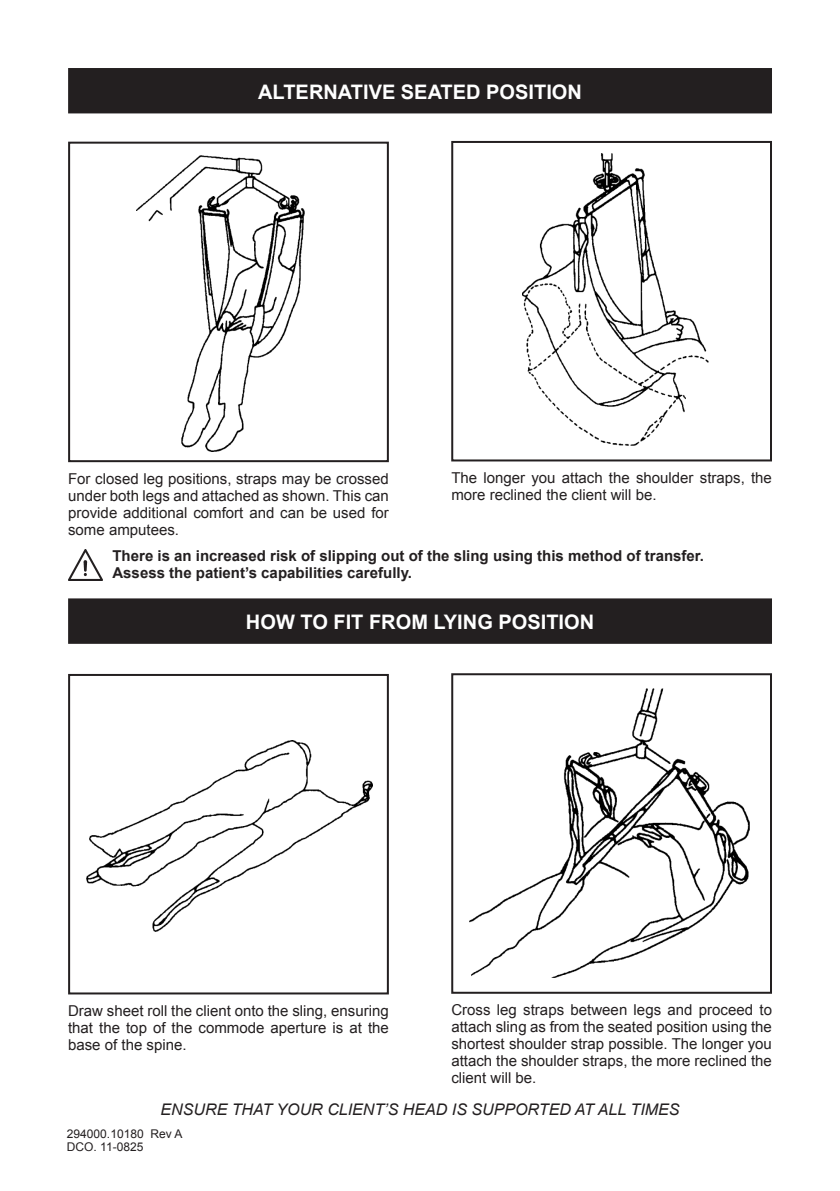
<style>
.page{position:relative;width:840px;height:1191px;background:#fff}
.page>*{position:absolute;margin:0;border:0;box-sizing:border-box;transform-origin:0 0}
.t1{font:700 20px "Arial";color:#fff}
.t2{font:italic 16px "Arial";color:#231f20}
.t3{font:15px/17px "Arial";color:#231f20;text-align:justify}
.t4{font:700 15px "Arial";color:#231f20}
.t5{font:12px/13px "Arial";color:#231f20}
</style>
<div class="page">
<div style="left:69px;top:69px;width:701px;height:43px;background:#231f20"></div>
<div style="left:68px;top:68px;width:703px;height:45px;border:2px solid #231f20"></div>
<div style="left:68px;top:142px;width:320px;height:320px;border:2px solid #231f20"></div>
<div style="left:451px;top:141px;width:320px;height:320px;border:2px solid #231f20"></div>
<img style="left:136px;top:156px;width:168px;height:296px">
<img style="left:522px;top:153px;width:186px;height:292px">
<div style="left:69px;top:599px;width:701px;height:44px;background:#231f20"></div>
<div style="left:68px;top:598px;width:703px;height:46px;border:2px solid #231f20"></div>
<div style="left:68px;top:674px;width:320px;height:320px;border:2px solid #231f20"></div>
<div style="left:451px;top:673px;width:320px;height:320px;border:2px solid #231f20"></div>
<img style="left:87px;top:740px;width:286px;height:191px">
<img style="left:469px;top:688px;width:279px;height:289px">
<img style="left:68px;top:550px;width:35px;height:30px">
<p class="t1" style="left:258px;top:78px;width:325px">ALTERNATIVE SEATED POSITION</p>
<p class="t3" style="left:68px;top:470px;width:322px">For closed leg positions, straps may be crossed under both legs and attached as shown. This can provide additional comfort and can be used for some amputees.</p>
<p class="t3" style="left:451px;top:469px;width:322px">The longer you attach the shoulder straps, the more reclined the client will be.</p>
<p class="t4" style="left:112px;top:546px;width:592px">There is an increased risk of slipping out of the sling using this method of transfer.</p>
<p class="t4" style="left:112px;top:563px;width:301px">Assess the patient’s capabilities carefully.</p>
<p class="t1" style="left:246px;top:608px;width:349px">HOW TO FIT FROM LYING POSITION</p>
<p class="t3" style="left:68px;top:1002px;width:322px">Draw sheet roll the client onto the sling, ensuring that the top of the commode aperture is at the base of the spine.</p>
<p class="t3" style="left:451px;top:1001px;width:322px">Cross leg straps between legs and proceed to attach sling as from the seated position using the shortest shoulder strap possible. The longer you attach the shoulder straps, the more reclined the client will be.</p>
<p class="t2" style="left:160px;top:1099px;width:520px">ENSURE THAT YOUR CLIENT’S HEAD IS SUPPORTED AT ALL TIMES</p>
<p class="t5" style="left:67px;top:1127px;width:117px">294000.10180 Rev A<br>DCO. 11-0825</p>
</div>
